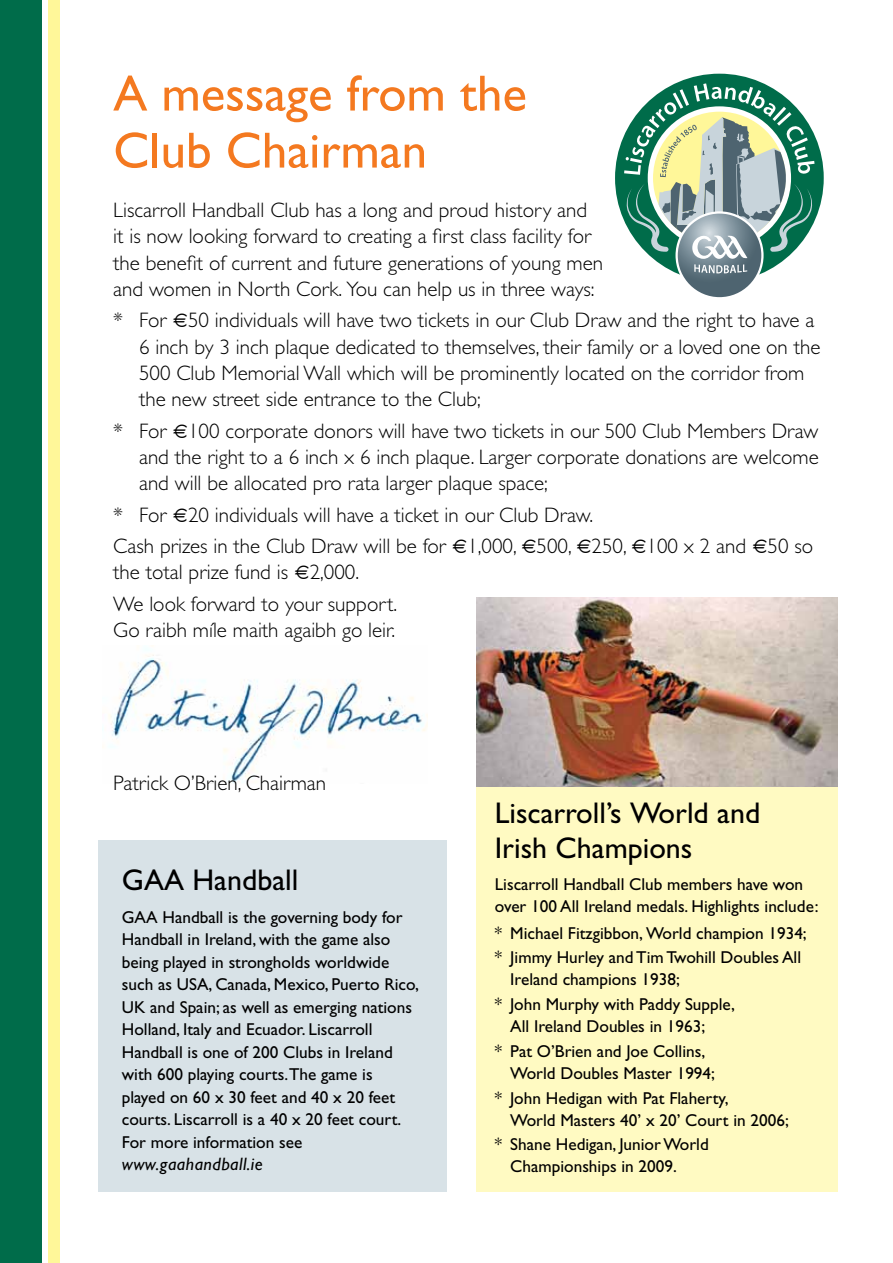
<style>
.page{position:relative;width:893px;height:1263px;background:#fff}
.page>*{position:absolute;margin:0;border:0;box-sizing:border-box;transform-origin:0 0}
.t1{font:51px/57px "Gill Sans";color:#f47920}
.t2{font:30px/34.5px "Gill Sans";color:#000}
.t3{font:300 21px/26.2px "Gill Sans";color:#000}
.t4{font:italic 18px "Gill Sans";letter-spacing:.025em;color:#000}
.t5{font:17.25px/22.5px "Gill Sans";color:#000}
.s1{font-family:"Gadget";font-weight:400}
</style>
<div class="page">
<img style="left:102px;top:648px;width:325px;height:136px">
<div style="left:98px;top:840px;width:348px;height:351px;background:#d8e2e7"></div>
<div style="left:476px;top:772px;width:362px;height:419px;background:#fffac2"></div>
<div style="left:0;top:0;width:42px;height:1263px;background:#006c4a"></div>
<div style="left:48px;top:0;width:12px;height:1263px;background:#fff799"></div>
<div style="left:678px;top:214px;width:83px;height:83px;background:#4e6470;border-radius:42px"></div>
<svg style="left:615px;top:74px;width:209px;height:208px"></svg>
<img style="left:476px;top:597px;width:362px;height:189px">
<h1 class="t1" style="left:113px;top:65px;width:415px">A message from the<br>Club Chairman</h1>
<p class="t3" style="left:113px;top:197px;width:491px">Liscarroll Handball Club has a long and proud history and<br>it is now looking forward to creating a first class facility for the benefit of current and future generations of young men and women in North Cork. You can help us in three ways:</p>
<p class="t3" style="left:139px;top:307px;width:683px;text-indent:-26px">* For <span class="s1">€</span>50 individuals will have two tickets in our Club Draw and the right to have a 6 inch by 3 inch plaque dedicated to themselves, their family or a loved one on the 500 Club Memorial Wall which will be prominently located on the corridor from the new street side entrance to the Club;</p>
<p class="t3" style="left:139px;top:418px;width:681px;text-align:justify;text-indent:-26px">* For <span class="s1">€</span>100 corporate donors will have two tickets in our 500 Club Members Draw and the right to a 6 inch x 6 inch plaque. Larger corporate donations are welcome and will be allocated pro rata larger plaque space;</p>
<p class="t3" style="left:113px;top:499px;width:701px;line-height:31.5px">* For <span class="s1">€</span>20 individuals will have a ticket in our Club Draw.<br>Cash prizes in the Club Draw will be for <span class="s1">€</span>1,000, <span class="s1">€</span>500, <span class="s1">€</span>250, <span class="s1">€</span>100 x 2 and <span class="s1">€</span>50 so</p>
<p class="t3" style="left:113px;top:557px;width:285px;line-height:31.5px">the total prize fund is <span class="s1">€</span>2,000.<br>We look forward to your support.</p>
<p class="t3" style="left:113px;top:617px;width:283px">Go raibh míle maith agaibh go leir.</p>
<p class="t3" style="left:113px;top:770px;width:214px">Patrick O’Brien, Chairman</p>
<h2 class="t2" style="left:122px;top:863px;width:178px">GAA Handball</h2>
<p class="t5" style="left:122px;top:906px;width:299px">GAA Handball is the governing body for Handball in Ireland, with the game also being played in strongholds worldwide such as USA, Canada, Mexico, Puerto Rico, UK and Spain; as well as emerging nations Holland, Italy and Ecuador. Liscarroll Handball is one of 200 Clubs in Ireland with 600 playing courts.The game is played on 60 x 30 feet and 40 x 20 feet courts. Liscarroll is a 40 x 20 feet court.<br>For more information see</p>
<p class="t4" style="left:122px;top:1154px;width:142px">www.gaahandball.ie</p>
<h2 class="t2" style="left:495px;top:796px;width:267px">Liscarroll’s World and<br>Irish Champions</h2>
<p class="t5" style="left:495px;top:873px;width:325px;line-height:21.8px">Liscarroll Handball Club members have won over 100 All Ireland medals. Highlights include:</p>
<p class="t5" style="left:495px;top:920px;width:313px;line-height:24.9px">* Michael Fitzgibbon, World champion 1934; * Jimmy Hurley and Tim Twohill Doubles All</p>
<p class="t5" style="left:495px;top:967px;width:242px;line-height:24.9px;text-indent:15px">Ireland champions 1938;<br>* John Murphy with Paddy Supple,</p>
<p class="t5" style="left:495px;top:1014px;width:212px;line-height:24.9px;text-align:right">All Ireland Doubles in 1963;<br>* Pat O’Brien and Joe Collins,</p>
<p class="t5" style="left:495px;top:1061px;width:235px;line-height:24.9px;text-align:center">World Doubles Master 1994;<br>* John Hedigan with Pat Flaherty,</p>
<p class="t5" style="left:495px;top:1107px;width:295px;line-height:24.9px;text-indent:15px">World Masters 40’ x 20’ Court in 2006; * Shane Hedigan, Junior World</p>
<p class="t5" style="left:510px;top:1155px;width:168px">Championships in 2009.</p>
</div>
